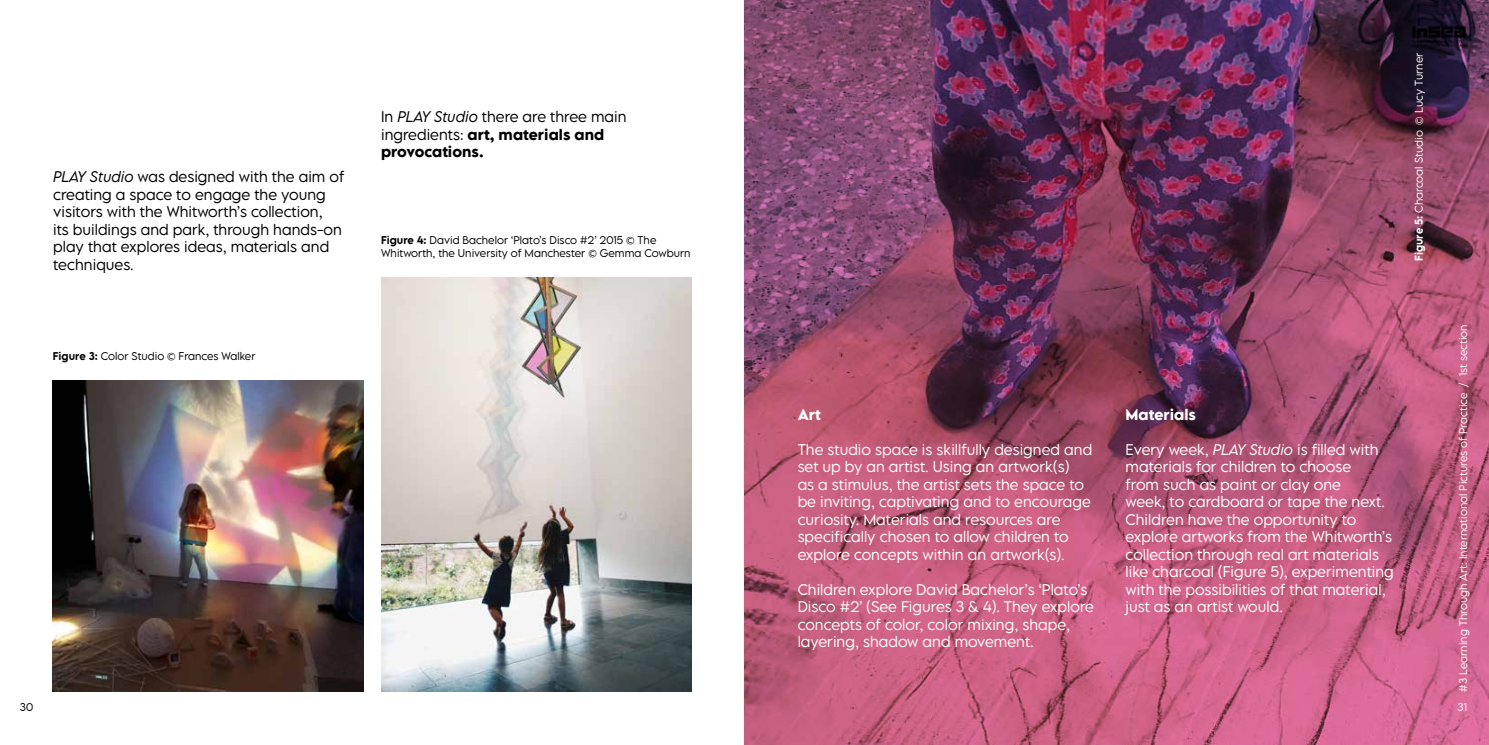
<style>
.page{position:relative;width:1489px;height:745px;background:#fff}
.page>*{position:absolute;margin:0;border:0;box-sizing:border-box;transform-origin:0 0}
.t1{font:300 13.75px/17.5px "LEMONMILK Pro";color:#fff}
.t2{font:300 13.75px/17.5px "LEMONMILK Pro";color:#000}
.t3{font:600 13.75px "LEMONMILK Pro";color:#fff}
.t4{font:300 10px/12.5px "LEMONMILK Pro";color:#000}
.t5{font:300 10px "LEMONMILK Pro";color:#fff}
.s1{font-style:italic}
.s2{font-weight:500}
.s3{font-weight:600}
</style>
<div class="page">
<hr style="left:743px;top:0;width:1px;height:744px;background:#f0ede9">
<img style="left:53px;top:380px;width:310px;height:311px">
<img style="left:381px;top:278px;width:310px;height:413px">
<img style="left:744px;top:0;width:744px;height:744px">
<img style="left:1409px;top:23px;width:59px;height:27px">
<p class="t2" style="left:53px;top:168px;width:293px"><span class="s1">PLAY Studio</span> was designed with the aim of creating a space to engage the young visitors with the Whitworth’s collection,<br>its buildings and park, through hands-on play that explores ideas, materials and techniques.</p>
<p class="t4" style="left:53px;top:350px;width:204px"><span class="s2">Figure 3:</span> Color Studio © Frances Walker</p>
<p class="t2" style="left:381px;top:108px;width:247px">In <span class="s1">PLAY Studio</span> there are three main ingredients: <span class="s3">art, materials and provocations.</span></p>
<p class="t4" style="left:381px;top:234px;width:311px"><span class="s2">Figure 4:</span> David Bachelor ‘Plato’s Disco #2’ 2015 © The<br>Whitworth, the University of Manchester © Gemma Cowburn</p>
<p class="t4" style="left:20px;top:700px;width:15px">30</p>
<p class="t5" style="left:1412px;top:260px;width:209px;rotate:-90deg"><span class="s2">Figure 5:</span> Charcoal Studio © Lucy Turner</p>
<p class="t3" style="left:797px;top:404px;width:25px">Art</p>
<p class="t1" style="left:797px;top:440px;width:296px">The studio space is skillfully designed and set up by an artist. Using an artwork(s)<br>as a stimulus, the artist sets the space to be inviting, captivating and to encourage curiosity. Materials and resources are specifically chosen to allow children to explore concepts within an artwork(s).</p>
<p class="t1" style="left:797px;top:580px;width:298px">Children explore David Bachelor’s ‘Plato’s Disco #2’ (See Figures 3 &amp; 4). They explore concepts of color, color mixing, shape, layering, shadow and movement.</p>
<p class="t3" style="left:1125px;top:404px;width:72px">Materials</p>
<p class="t1" style="left:1125px;top:440px;width:270px">Every week, <span class="s1">PLAY Studio</span> is filled with materials for children to choose<br>from such as paint or clay one<br>week, to cardboard or tape the next.<br>Children have the opportunity to explore artworks from the Whitworth’s collection through real art materials like charcoal (Figure 5), experimenting with the possibilities of that material, just as an artist would.</p>
<p class="t5" style="left:1456px;top:691px;width:368px;rotate:-90deg">#3 Learning Through Art: International Pictures of Practice / 1st section</p>
<p class="t5" style="left:1457px;top:700px;width:11px">31</p>
</div>
